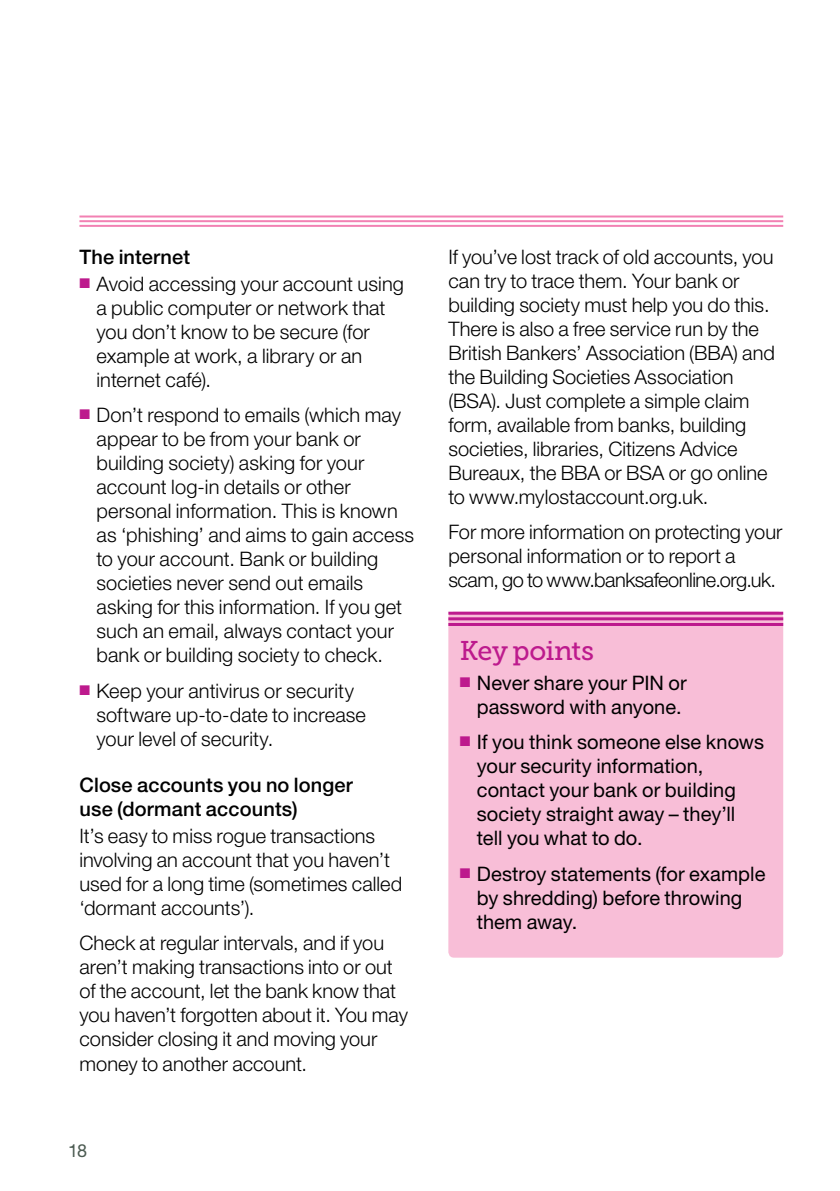
<style>
.page{position:relative;width:840px;height:1191px;background:#fff}
.page>*{position:absolute;margin:0;border:0;box-sizing:border-box;transform-origin:0 0}
.t1{font:27px "Museo Slab 500";letter-spacing:-.02em;color:#bd1a8d}
.t2{font:300 20px/24px "Helvetica Neue LT Std";color:#000}
.t3{font:20px/24px "Helvetica Neue LT Std";letter-spacing:.005em;color:#000}
.t4{font:500 20px/24px "Helvetica Neue LT Std";letter-spacing:.005em;color:#000}
.t5{font:18px "Helvetica Neue LT Std";color:#4c5b52}
.s1{color:#bd1a8d}
</style>
<div class="page">
<div style="left:448px;top:611px;width:334px;height:346px;background:#f8bed7;border-radius:6px"></div>
<hr style="left:448px;top:611px;width:334px;height:3px;background:#bd1a8d">
<hr style="left:448px;top:617px;width:334px;height:3px;background:#bd1a8d">
<hr style="left:448px;top:623px;width:334px;height:3px;background:#bd1a8d">
<hr style="left:79px;top:215px;width:703px;height:2px;background:#f281b3">
<hr style="left:79px;top:220px;width:703px;height:2px;background:#f281b3">
<hr style="left:79px;top:225px;width:703px;height:2px;background:#f281b3">
<p class="t4" style="left:79px;top:244px;width:112px">The internet</p>
<p class="t2" style="left:96px;top:271px;width:309px;text-indent:-17px"><span class="s1">■</span> Avoid accessing your account using a public computer or network that you don’t know to be secure (for example at work, a library or an internet café).</p>
<p class="t2" style="left:96px;top:402px;width:319px;text-indent:-17px"><span class="s1">■</span> Don’t respond to emails (which may appear to be from your bank or building society) asking for your account log-in details or other personal information. This is known as ‘phishing’ and aims to gain access to your account. Bank or building societies never send out emails asking for this information. If you get such an email, always contact your bank or building society to check.</p>
<p class="t2" style="left:96px;top:678px;width:271px;text-indent:-17px"><span class="s1">■</span> Keep your antivirus or security software up-to-date to increase your level of security.</p>
<p class="t4" style="left:79px;top:773px;width:275px">Close accounts you no longer use (dormant accounts)</p>
<p class="t2" style="left:79px;top:823px;width:324px">It’s easy to miss rogue transactions involving an account that you haven’t used for a long time (sometimes called ‘dormant accounts’).</p>
<p class="t2" style="left:79px;top:931px;width:330px">Check at regular intervals, and if you aren’t making transactions into or out of the account, let the bank know that you haven’t forgotten about it. You may consider closing it and moving your money to another account.</p>
<p class="t5" style="left:68px;top:1139px;width:21px">18</p>
<p class="t2" style="left:448px;top:244px;width:328px">If you’ve lost track of old accounts, you can try to trace them. Your bank or building society must help you do this.<br>There is also a free service run by the British Bankers’ Association (BBA) and the Building Societies Association (BSA). Just complete a simple claim form, available from banks, building societies, libraries, Citizens Advice Bureaux, the BBA or BSA or go online to www.mylostaccount.org.uk.</p>
<p class="t2" style="left:448px;top:520px;width:335px">For more information on protecting your personal information or to report a scam, go to www.banksafeonline.org.uk.</p>
<h1 class="t1" style="left:459px;top:636px;width:136px">Key points</h1>
<p class="t3" style="left:459px;top:670px;width:228px;text-align:center"><span class="s1">■</span> Never share your PIN or password with anyone.</p>
<p class="t3" style="left:476px;top:730px;width:289px;text-indent:-17px"><span class="s1">■</span> If you think someone else knows your security information, contact your bank or building society straight away – they’ll tell you what to do.</p>
<p class="t3" style="left:476px;top:861px;width:290px;text-indent:-17px"><span class="s1">■</span> Destroy statements (for example by shredding) before throwing them away.</p>
</div>
